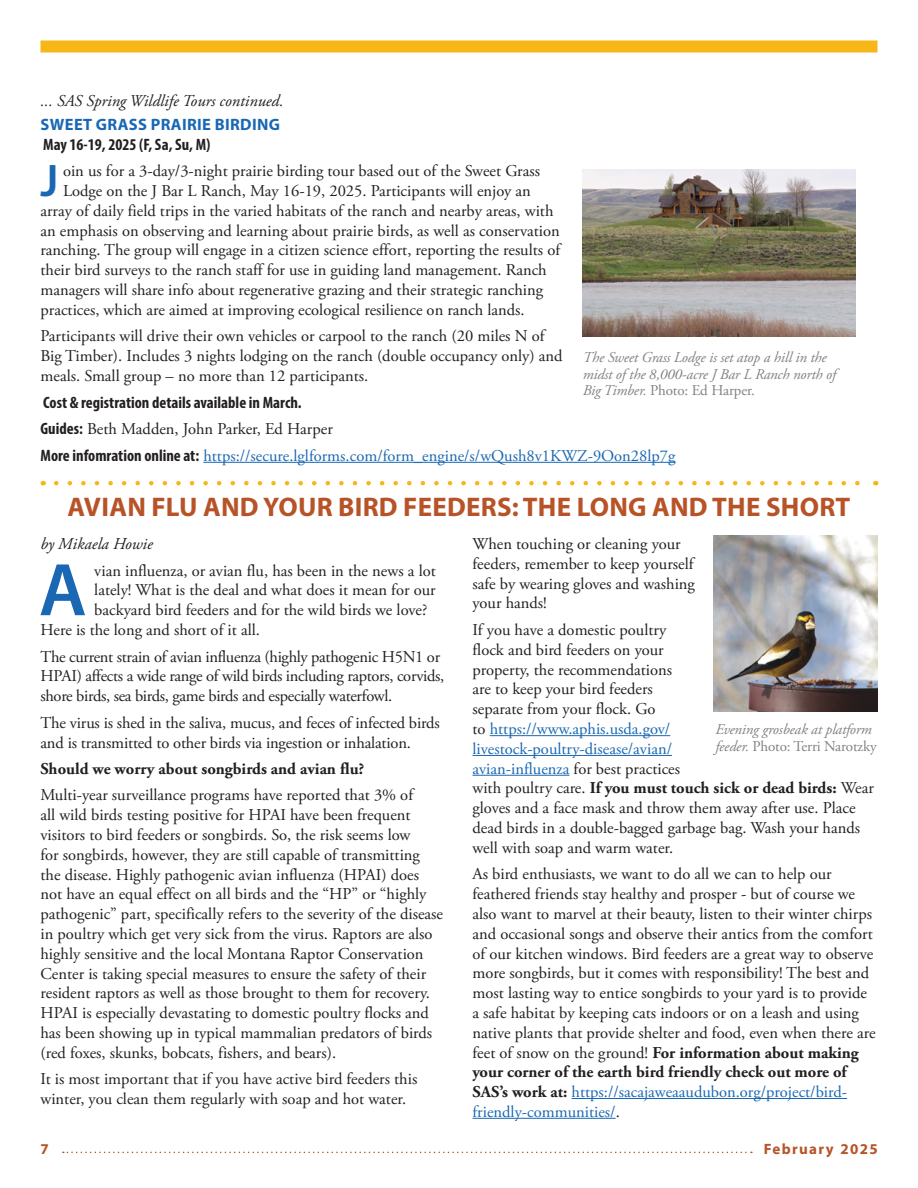
<style>
.page{position:relative;width:918px;height:1188px;background:#fff}
.page>*{position:absolute;margin:0;border:0;box-sizing:border-box;transform-origin:0 0}
.t1{font:600 75.3px "Myriad Pro";color:#1a68b3}
.t2{font:600 45.9px "Myriad Pro";color:#1a68b3}
.t3{font:700 27px "Myriad Pro";letter-spacing:.01em;color:#b75327}
.t4{font:16.5px/19.8px "Adobe Garamond Pro";color:#231f20}
.t5{font:16.5px/19.8px "Adobe Garamond Pro";letter-spacing:-.02em;color:#231f20}
.t6{font:16.5px/26.5px "Adobe Garamond Pro";color:#1a68b3}
.t7{font:700 condensed 16.5px "Myriad Pro";color:#231f20}
.t8{font:italic 16.5px "Adobe Garamond Pro";color:#231f20}
.t9{font:700 16.5px "Adobe Garamond Pro";color:#231f20}
.t10{font:700 16.5px "Myriad Pro";letter-spacing:.02em;color:#1a68b3}
.t11{font:italic 15px/16.5px "Adobe Garamond Pro";letter-spacing:-.01em;color:#808285}
.t12{font:700 15px "Myriad Pro";letter-spacing:.09em;color:#b75327}
.s1{font-family:"Myriad Pro";font-weight:700;font-stretch:condensed;color:#231f20}
.s2{color:#231f20}
.s3{font-style:normal}
.s4{color:#1a68b3}
.s5{font-weight:700}
</style>
<div class="page">
<div style="left:40px;top:40px;width:838px;height:12px;background:#f7b718"></div>
<svg style="left:63px;top:1152px;width:689px;height:1px"></svg>
<hr style="left:203px;top:462px;width:473px;height:1px;background:#1a68b3">
<img style="left:583px;top:169px;width:272px;height:168px">
<hr style="left:490px;top:735px;width:180px;height:1px;background:#1a68b3">
<hr style="left:472px;top:755px;width:200px;height:1px;background:#1a68b3">
<hr style="left:472px;top:775px;width:97px;height:1px;background:#1a68b3">
<hr style="left:572px;top:1098px;width:275px;height:1px;background:#1a68b3">
<hr style="left:472px;top:1118px;width:144px;height:1px;background:#1a68b3">
<svg style="left:56px;top:481px;width:804px;height:4px"></svg>
<img style="left:713px;top:536px;width:165px;height:175px">
<p class="t8" style="left:40px;top:91px;width:245px">... SAS Spring Wildlife Tours continued.</p>
<p class="t10" style="left:41px;top:114px;width:241px">SWEET GRASS PRAIRIE BIRDING</p>
<p class="t7" style="left:43px;top:134px;width:169px">May 16-19, 2025 (F, Sa, Su, M)</p>
<h2 class="t2" style="left:40px;top:151px;width:19px">J</h2>
<p class="t4" style="left:63px;top:162px;width:479px">oin us for a 3-day/3-night prairie birding tour based out of the Sweet Grass</p>
<p class="t4" style="left:63px;top:182px;width:469px">Lodge on the J Bar L Ranch, May 16-19, 2025. Participants will enjoy an</p>
<p class="t4" style="left:41px;top:201px;width:515px">array of daily field trips in the varied habitats of the ranch and nearby areas, with</p>
<p class="t4" style="left:41px;top:221px;width:521px">an emphasis on observing and learning about prairie birds, as well as conservation</p>
<p class="t4" style="left:41px;top:241px;width:521px">ranching. The group will engage in a citizen science effort, reporting the results of</p>
<p class="t4" style="left:41px;top:261px;width:508px">their bird surveys to the ranch staff for use in guiding land management. Ranch</p>
<p class="t4" style="left:41px;top:281px;width:504px">managers will share info about regenerative grazing and their strategic ranching</p>
<p class="t4" style="left:41px;top:300px;width:486px">practices, which are aimed at improving ecological resilience on ranch lands.</p>
<p class="t4" style="left:41px;top:327px;width:524px">Participants will drive their own vehicles or carpool to the ranch (20 miles N of<br>Big Timber). Includes 3 nights lodging on the ranch (double occupancy only) and meals. Small group – no more than 12 participants.</p>
<p class="t7" style="left:43px;top:392px;width:260px">Cost &amp; registration details available in March.</p>
<p class="t6" style="left:41px;top:416px;width:637px"><span class="s1">Guides:</span> <span class="s2">Beth Madden, John Parker, Ed Harper<br></span><span class="s1">More infomration online at:</span> https://secure.lglforms.com/form_engine/s/wQush8v1KWZ-9Oon28lp7g</p>
<p class="t11" style="left:583px;top:350px;width:255px">The Sweet Grass Lodge is set atop a hill in the midst of the 8,000-acre J Bar L Ranch north of<br>Big Timber. <span class="s3">Photo: Ed Harper.</span></p>
<h3 class="t3" style="left:68px;top:489px;width:784px">AVIAN FLU AND YOUR BIRD FEEDERS: THE LONG AND THE SHORT</h3>
<p class="t8" style="left:40px;top:534px;width:114px">by Mikaela Howie</p>
<h1 class="t1" style="left:39px;top:542px;width:49px">A</h1>
<p class="t4" style="left:94px;top:561px;width:343px">vian influenza, or avian flu, has been in the news a lot</p>
<p class="t4" style="left:472px;top:535px;width:224px">When touching or cleaning your feeders, remember to keep yourself safe by wearing gloves and washing your hands!</p>
<p class="t4" style="left:472px;top:620px;width:403px">If you have a domestic poultry<br>flock and bird feeders on your<br>property, the recommendations<br>are to keep your bird feeders<br>separate from your flock. Go<br>to <span class="s4">https://www.aphis.usda.gov/ livestock-poultry-disease/avian/<br>avian-influenza</span> for best practices<br>with poultry care. <span class="s5">If you must touch sick or dead birds:</span> Wear gloves and a face mask and throw them away after use. Place dead birds in a double-bagged garbage bag. Wash your hands well with soap and warm water.</p>
<p class="t4" style="left:472px;top:865px;width:405px">As bird enthusiasts, we want to do all we can to help our feathered friends stay healthy and prosper - but of course we also want to marvel at their beauty, listen to their winter chirps and occasional songs and observe their antics from the comfort of our kitchen windows. Bird feeders are a great way to observe more songbirds, but it comes with responsibility! The best and most lasting way to entice songbirds to your yard is to provide a safe habitat by keeping cats indoors or on a leash and using native plants that provide shelter and food, even when there are feet of snow on the ground! <span class="s5">For information about making your corner of the earth bird friendly check out more of SAS’s work at:</span> <span class="s4">https://sacajaweaaudubon.org/project/bird&shy;friendly-communities/</span>.</p>
<p class="t4" style="left:94px;top:581px;width:343px">lately! What is the deal and what does it mean for our</p>
<p class="t4" style="left:94px;top:601px;width:335px">backyard bird feeders and for the wild birds we love?</p>
<p class="t4" style="left:40px;top:620px;width:221px">Here is the long and short of it all.</p>
<p class="t5" style="left:40px;top:647px;width:405px">The current strain of avian influenza (highly pathogenic H5N1 or<br>HPAI) affects a wide range of wild birds including raptors, corvids, shore birds, sea birds, game birds and especially waterfowl.</p>
<p class="t4" style="left:40px;top:713px;width:401px">The virus is shed in the saliva, mucus, and feces of infected birds and is transmitted to other birds via ingestion or inhalation.</p>
<p class="t9" style="left:40px;top:759px;width:325px">Should we worry about songbirds and avian flu?</p>
<p class="t4" style="left:40px;top:786px;width:404px">Multi-year surveillance programs have reported that 3% of<br>all wild birds testing positive for HPAI have been frequent visitors to bird feeders or songbirds. So, the risk seems low<br>for songbirds, however, they are still capable of transmitting the disease. Highly pathogenic avian influenza (HPAI) does not have an equal effect on all birds and the “HP” or “highly pathogenic” part, specifically refers to the severity of the disease in poultry which get very sick from the virus. Raptors are also highly sensitive and the local Montana Raptor Conservation Center is taking special measures to ensure the safety of their resident raptors as well as those brought to them for recovery.<br>HPAI is especially devastating to domestic poultry flocks and has been showing up in typical mammalian predators of birds (red foxes, skunks, bobcats, fishers, and bears).</p>
<p class="t4" style="left:40px;top:1070px;width:378px">It is most important that if you have active bird feeders this winter, you clean them regularly with soap and hot water.</p>
<p class="t11" style="left:716px;top:722px;width:163px">Evening grosbeak at platform feeder. <span class="s3">Photo: Terri Narotzky</span></p>
<p class="t12" style="left:40px;top:1139px;width:10px">7</p>
<p class="t12" style="left:764px;top:1139px;width:115px">February 2025</p>
</div>
